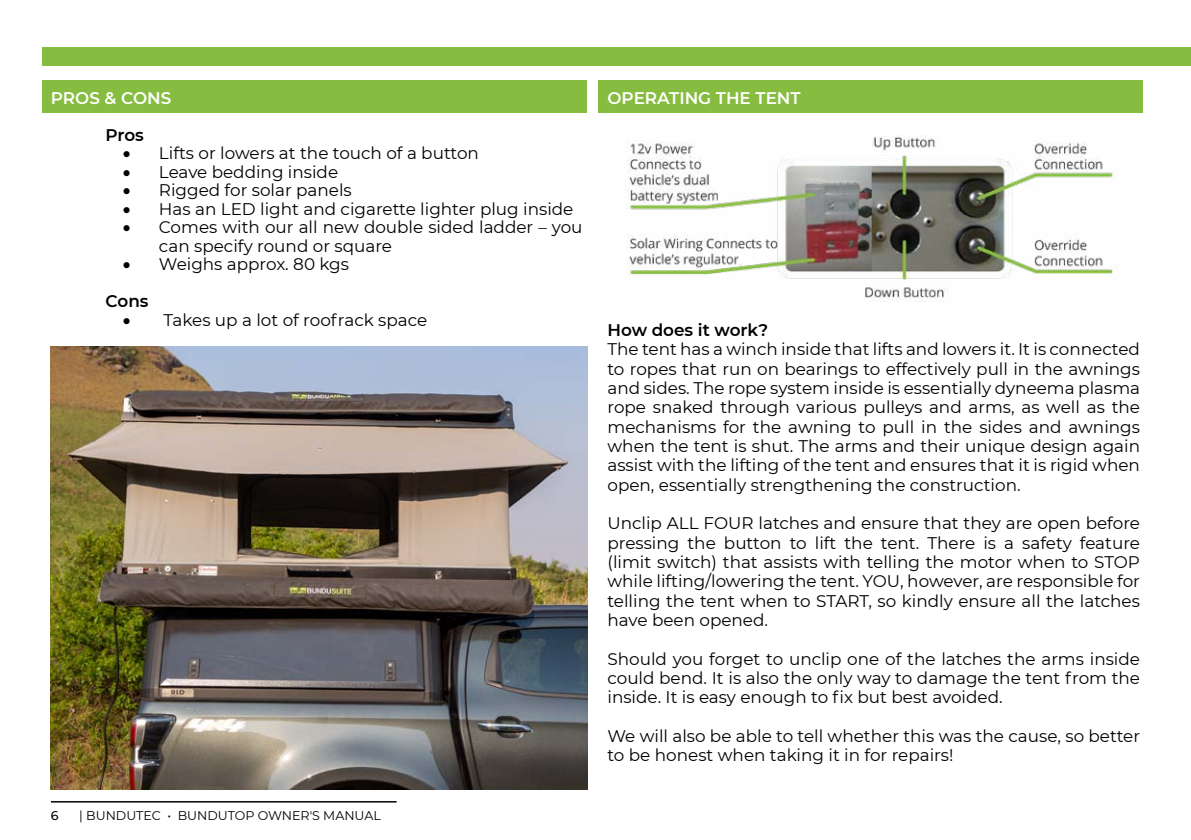
<style>
.page{position:relative;width:1191px;height:840px;background:#fff}
.page>*{position:absolute;margin:0;border:0;box-sizing:border-box;transform-origin:0 0}
.t1{font:16.8px/19.4px "Montserrat";color:#000;text-align:justify}
.t2{font:600 16.8px "Montserrat";color:#fff}
.t3{font:600 16.8px "Montserrat";color:#000}
.t4{font:12.6px "Montserrat";color:#000}
.t5{font:500 12.6px "Montserrat";color:#000}
</style>
<div class="page">
<hr style="left:51px;top:800px;width:345px;height:2px;background:#000">
<div style="left:598px;top:80px;width:544px;height:33px;background:#86bd40"></div>
<div style="left:43px;top:80px;width:544px;height:33px;background:#86bd40"></div>
<div style="left:43px;top:47px;width:1148px;height:19px;background:#86bd40"></div>
<img style="left:626px;top:135px;width:489px;height:166px">
<img style="left:51px;top:346px;width:536px;height:442px">
<div style="left:718px;top:193px;width:6px;height:8px;background:#fff"></div>
<div style="left:739px;top:256px;width:5px;height:8px;background:#fff"></div>
<p class="t2" style="left:51px;top:90px;width:122px">PROS &amp; CONS</p>
<p class="t3" style="left:106px;top:127px;width:40px">Pros</p>
<p class="t1" style="left:123px;top:144px;width:357px">• Lifts or lowers at the touch of a button</p>
<p class="t1" style="left:123px;top:163px;width:217px">• Leave bedding inside</p>
<p class="t1" style="left:123px;top:181px;width:230px">• Rigged for solar panels</p>
<p class="t1" style="left:123px;top:199px;width:452px">• Has an LED light and cigarette lighter plug inside</p>
<p class="t1" style="left:159px;top:218px;width:425px;line-height:18.4px;text-indent:-36px">• Comes with our all new double sided ladder – you can specify round or square</p>
<p class="t1" style="left:123px;top:255px;width:228px">• Weighs approx. 80 kgs</p>
<p class="t3" style="left:106px;top:293px;width:44px">Cons</p>
<p class="t1" style="left:123px;top:310px;width:306px">• Takes up a lot of roofrack space</p>
<p class="t5" style="left:51px;top:809px;width:9px">6</p>
<p class="t4" style="left:79px;top:809px;width:303px">| BUNDUTEC • BUNDUTOP OWNER'S MANUAL</p>
<p class="t2" style="left:607px;top:90px;width:195px">OPERATING THE TENT</p>
<p class="t3" style="left:607px;top:321px;width:162px">How does it work?</p>
<p class="t1" style="left:607px;top:340px;width:534px">The tent has a winch inside that lifts and lowers it. It is connected to ropes that run on bearings to effectively pull in the awnings and sides. The rope system inside is essentially dyneema plasma rope snaked through various pulleys and arms, as well as the mechanisms for the awning to pull in the sides and awnings when the tent is shut. The arms and their unique design again assist with the lifting of the tent and ensures that it is rigid when open, essentially strengthening the construction.</p>
<p class="t1" style="left:607px;top:514px;width:534px">Unclip ALL FOUR latches and ensure that they are open before pressing the button to lift the tent. There is a safety feature (limit switch) that assists with telling the motor when to STOP while lifting/lowering the tent. YOU, however, are responsible for telling the tent when to START, so kindly ensure all the latches have been opened.</p>
<p class="t1" style="left:607px;top:649px;width:534px">Should you forget to unclip one of the latches the arms inside could bend. It is also the only way to damage the tent from the inside. It is easy enough to fix but best avoided.</p>
<p class="t1" style="left:607px;top:726px;width:534px">We will also be able to tell whether this was the cause, so better to be honest when taking it in for repairs!</p>
</div>
